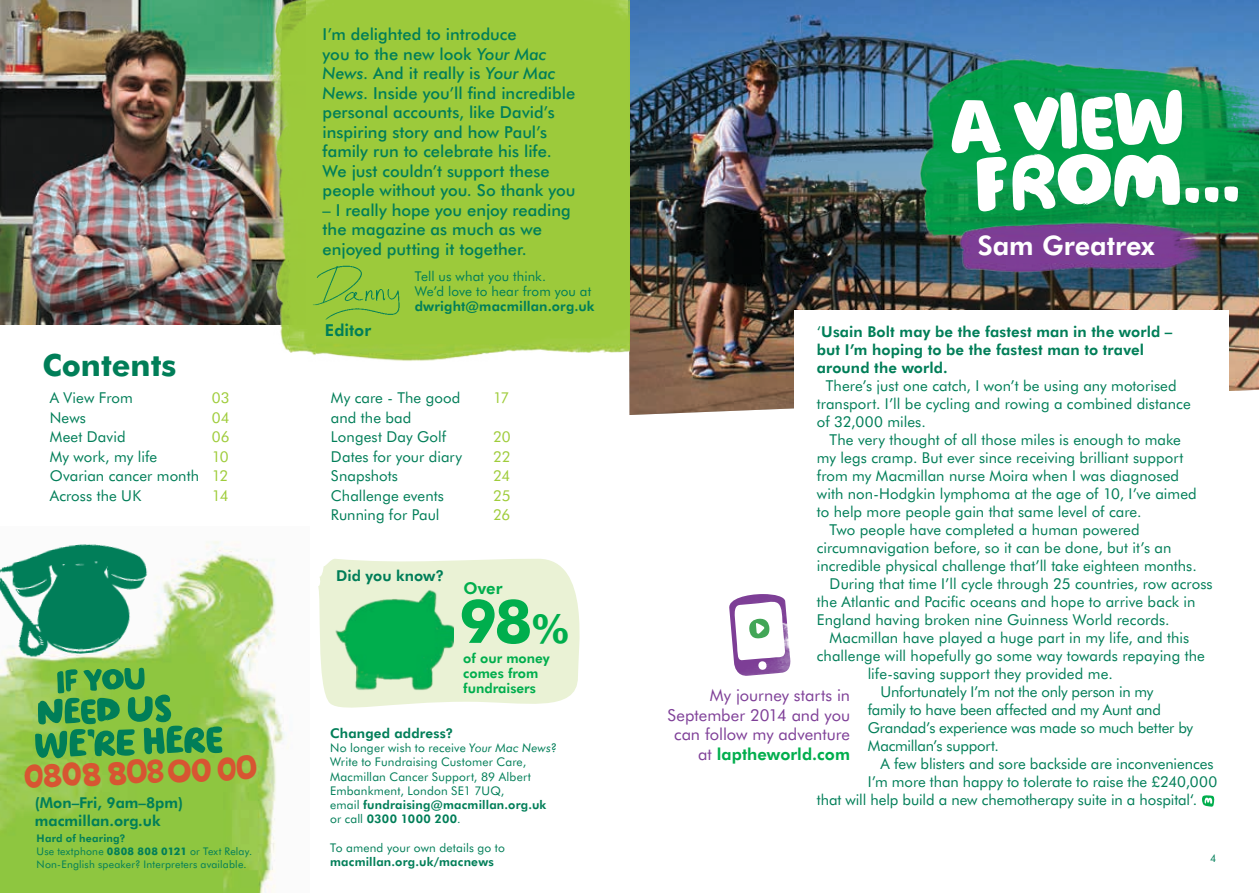
<style>
.page{position:relative;width:1259px;height:893px;background:#fff}
.page>*{position:absolute;margin:0;border:0;box-sizing:border-box;transform-origin:0 0}
.t1{font:700 60.3px "Futura BT";color:#00ae4d}
.t2{font:32.85px "Macmillan Headline";color:#d75532}
.t3{font:700 30.75px "Futura BT";color:#007e58}
.t4{font:800 27px "Futura BT";color:#fff}
.t5{font:500 16.5px/19.5px "Futura BT";color:#007e58}
.t6{font:16.5px/19.5px "Futura BT";color:#7f4098;text-align:right}
.t7{font:800 16.5px "Futura BT";color:#007e58}
.t8{font:800 16.5px "Futura BT";color:#00ae4d}
.t9{font:15px/19.5px "Futura BT";color:#007e58}
.t10{font:800 15px/18px "Futura BT";letter-spacing:.005em;color:#007e58}
.t11{font:15px "Futura BT";letter-spacing:-.01em;color:#9fcc3b}
.t12{font:13.5px/15px "Futura BT";letter-spacing:.005em;color:#007e58}
.t13{font:800 13.5px "Futura BT";letter-spacing:.015em;color:#007e58}
.t14{font:800 13.5px/15px "Futura BT";color:#00ae4d}
.t15{font:12px/14.2px "Futura BT";letter-spacing:.015em;color:#007e58}
.t16{font:800 12px "Futura BT";letter-spacing:.02em;color:#007e58}
.t17{font:10.5px/12.6px "Futura BT";letter-spacing:.02em;color:#007e58}
.s1{color:#9fcc3b}
.s2{font-weight:800}
.s3{font-weight:700}
.s4{font-style:italic}
.s5{font-size:40.2px}
.s6{font-weight:400}
.s7{font-weight:800;color:#00ae4d}
</style>
<div class="page">
<img style="left:629px;top:0;width:630px;height:415px">
<img style="left:900px;top:47px;width:359px;height:218px">
<div style="left:794px;top:310px;width:434px;height:114px;background:#fff"></div>
<svg style="left:951px;top:90px;width:287px;height:122px"></svg>
<img style="left:954px;top:203px;width:252px;height:94px">
<img style="left:729px;top:594px;width:62px;height:82px">
<svg style="left:734px;top:596px;width:51px;height:74px"></svg>
<svg style="left:1202px;top:795px;width:12px;height:12px"></svg>
<img style="left:0;top:0;width:93px;height:324px">
<img style="left:93px;top:0;width:536px;height:361px">
<img style="left:306px;top:255px;width:102px;height:72px">
<svg style="left:318px;top:559px;width:262px;height:149px;background:#ecf3d9"></svg>
<img style="left:331px;top:587px;width:122px;height:105px">
<img style="left:0;top:541px;width:289px;height:352px">
<img style="left:0;top:541px;width:166px;height:127px">
<svg style="left:35px;top:667px;width:187px;height:91px;background:#5cac4a"></svg>
<h3 class="t3" style="left:43px;top:346px;width:135px">Contents</h3>
<p class="t9" style="left:50px;top:388px;width:85px">A View From</p>
<p class="t11" style="left:212px;top:389px;width:19px">03</p>
<p class="t9" style="left:50px;top:407px;width:38px">News</p>
<p class="t11" style="left:212px;top:408px;width:19px">04</p>
<p class="t9" style="left:50px;top:427px;width:77px">Meet David</p>
<p class="t11" style="left:212px;top:428px;width:19px">06</p>
<p class="t9" style="left:50px;top:446px;width:109px">My work, my life</p>
<p class="t9" style="left:50px;top:446px;width:180px;text-align:justify;text-indent:162px"><span class="s1">10<br></span>Ovarian cancer month <span class="s1">12<br></span>Across the UK</p>
<p class="t11" style="left:212px;top:486px;width:18px">14</p>
<h2 class="t2" style="left:24px;top:756px;width:238px;rotate:-2deg">0808 8o8 o0 0o</h2>
<p class="t10" style="left:35px;top:794px;width:150px">(Mon–Fri, 9am–8pm) macmillan.org.uk</p>
<p class="t17" style="left:37px;top:832px;width:217px"><span class="s2">Hard of hearing?<br></span>Use textphone <span class="s3">0808 808 0121</span> or Text Relay.<br>Non-English speaker? Interpreters available.</p>
<p class="t5" style="left:323px;top:25px;width:254px">I’m delighted to introduce<br>you to the new look <span class="s4">Your Mac<br>News</span>. And it really is <span class="s4">Your Mac<br>News</span>. Inside you’ll find incredible personal accounts, like David’s inspiring story and how Paul’s family run to celebrate his life.<br>We just couldn’t support these people without you. So thank you</p>
<p class="t5" style="left:323px;top:200px;width:250px">– I really hope you enjoy reading the magazine as much as we enjoyed putting it together.</p>
<p class="t12" style="left:415px;top:269px;width:178px">Tell us what you think.<br>We’d love to hear from you at</p>
<p class="t13" style="left:415px;top:298px;width:181px">dwright@macmillan.org.uk</p>
<p class="t7" style="left:325px;top:320px;width:48px">Editor</p>
<p class="t9" style="left:331px;top:388px;width:131px">My care - The good</p>
<p class="t11" style="left:493px;top:389px;width:18px">17</p>
<p class="t9" style="left:331px;top:407px;width:117px">and the bad<br>Longest Day Golf</p>
<p class="t11" style="left:493px;top:428px;width:19px">20</p>
<p class="t9" style="left:331px;top:446px;width:133px">Dates for your diary</p>
<p class="t11" style="left:493px;top:447px;width:19px">22</p>
<p class="t9" style="left:331px;top:466px;width:69px">Snapshots</p>
<p class="t11" style="left:493px;top:467px;width:19px">24</p>
<p class="t9" style="left:331px;top:485px;width:115px">Challenge events</p>
<p class="t11" style="left:493px;top:486px;width:19px">25</p>
<p class="t9" style="left:331px;top:505px;width:110px">Running for Paul</p>
<p class="t11" style="left:493px;top:506px;width:19px">26</p>
<p class="t10" style="left:336px;top:566px;width:109px">Did you know?</p>
<p class="t8" style="left:463px;top:578px;width:40px">Over</p>
<h1 class="t1" style="left:459px;top:585px;width:111px">98<span class="s5">%</span></h1>
<p class="t14" style="left:463px;top:650px;width:88px">of our money comes from fundraisers</p>
<p class="t13" style="left:330px;top:725px;width:125px">Changed address?</p>
<p class="t15" style="left:330px;top:741px;width:228px">No longer wish to receive <span class="s4">Your Mac News</span>?<br>Write to Fundraising Customer Care, Macmillan Cancer Support, 89 Albert Embankment, London SE1 7UQ,<br>email <span class="s2">fundraising@macmillan.org.uk </span>or call <span class="s2">0300 1000 200</span>.</p>
<p class="t15" style="left:330px;top:840px;width:176px">To amend your own details go to</p>
<p class="t16" style="left:330px;top:855px;width:165px">macmillan.org.uk/macnews</p>
<h3 class="t4" style="left:977px;top:229px;width:178px">Sam Greatrex</h3>
<p class="t10" style="left:817px;top:322px;width:357px"><span class="s6">‘</span>Usain Bolt may be the fastest man in the world – but I’m hoping to be the fastest man to travel around the world.</p>
<p class="t9" style="left:817px;top:376px;width:375px;line-height:18px;text-indent:9px">There’s just one catch, I won’t be using any motorised transport. I’ll be cycling and rowing a combined distance of 32,000 miles.</p>
<p class="t9" style="left:829px;top:430px;width:353px">The very thought of all those miles is enough to make</p>
<p class="t9" style="left:817px;top:448px;width:368px">my legs cramp. But ever since receiving brilliant support</p>
<p class="t9" style="left:817px;top:466px;width:364px">from my Macmillan nurse Moira when I was diagnosed</p>
<p class="t9" style="left:817px;top:484px;width:381px">with non-Hodgkin lymphoma at the age of 10, I’ve aimed</p>
<p class="t9" style="left:817px;top:502px;width:326px">to help more people gain that same level of care.</p>
<p class="t9" style="left:829px;top:520px;width:312px">Two people have completed a human powered</p>
<p class="t9" style="left:817px;top:538px;width:356px">circumnavigation before, so it can be done, but it’s an</p>
<p class="t9" style="left:817px;top:556px;width:381px">incredible physical challenge that’ll take eighteen months.</p>
<p class="t9" style="left:829px;top:574px;width:384px">During that time I’ll cycle through 25 countries, row across</p>
<p class="t9" style="left:817px;top:592px;width:380px">the Atlantic and Pacific oceans and hope to arrive back in</p>
<p class="t9" style="left:817px;top:610px;width:354px">England having broken nine Guinness World records.</p>
<p class="t9" style="left:829px;top:628px;width:361px">Macmillan have played a huge part in my life, and this</p>
<p class="t9" style="left:817px;top:646px;width:389px">challenge will hopefully go some way towards repaying the</p>
<p class="t9" style="left:868px;top:664px;width:246px">life-saving support they provided me.</p>
<p class="t9" style="left:880px;top:682px;width:274px">Unfortunately I’m not the only person in my</p>
<p class="t9" style="left:867px;top:700px;width:295px">family to have been affected and my Aunt and</p>
<p class="t9" style="left:867px;top:718px;width:327px">Grandad’s experience was made so much better by</p>
<p class="t9" style="left:867px;top:736px;width:133px">Macmillan’s support.</p>
<p class="t9" style="left:880px;top:754px;width:334px">A few blisters and sore backside are inconveniences</p>
<p class="t9" style="left:867px;top:772px;width:351px">I’m more than happy to tolerate to raise the £240,000</p>
<p class="t9" style="left:817px;top:790px;width:382px">that will help build a new chemotherapy suite in a hospital‘.</p>
<p class="t6" style="left:667px;top:685px;width:184px">My journey starts in<br>September 2014 and you can follow my adventure at <span class="s7">laptheworld.com</span></p>
<p class="t17" style="left:1210px;top:852px;width:8px">4</p>
</div>
